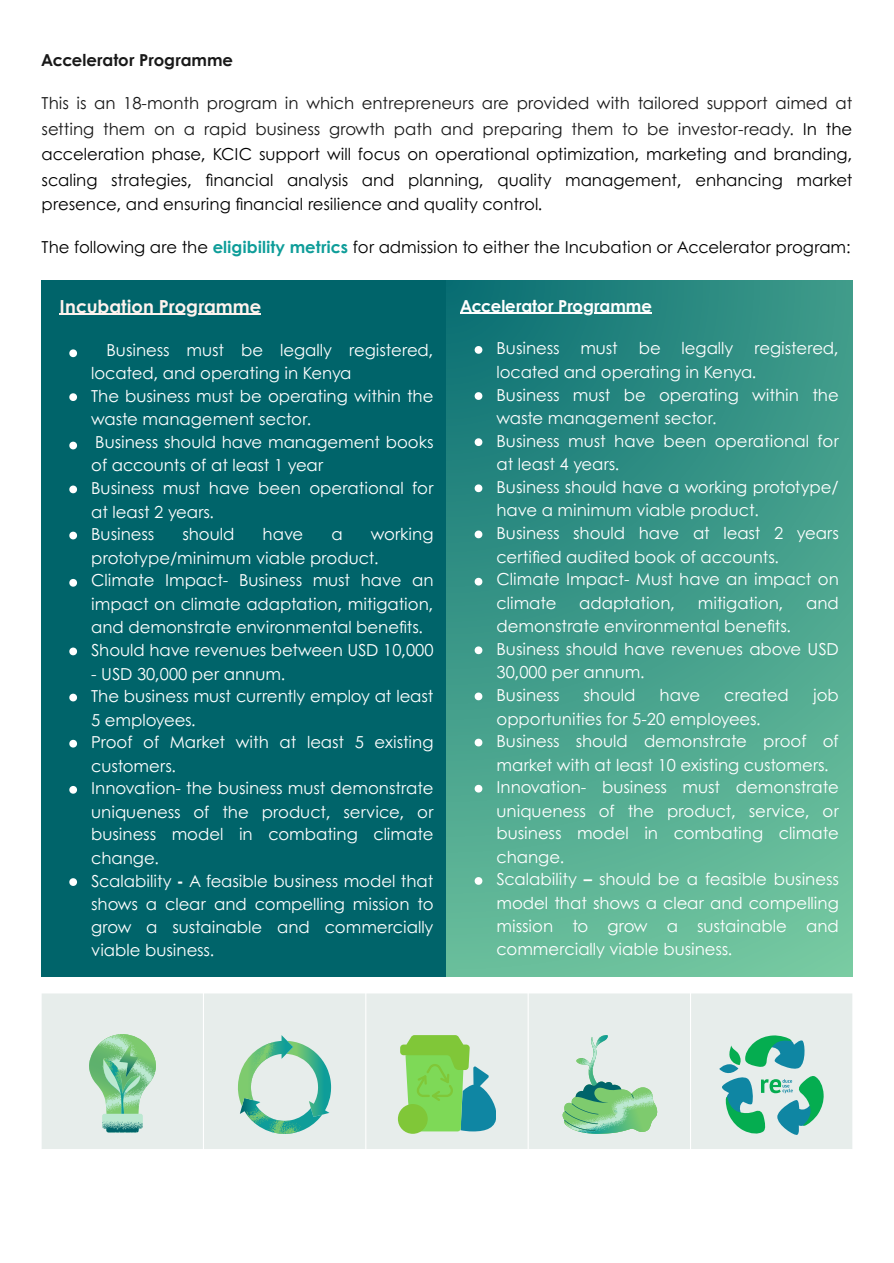
<style>
.page{position:relative;width:894px;height:1263px;background:#fff}
.page>*{position:absolute;margin:0;border:0;box-sizing:border-box;transform-origin:0 0}
.t1{font:700 18px "Century Gothic";color:#fff3ee}
.t2{font:16.5px/23.7px "Century Gothic";color:#fff}
.t3{font:16.5px/25.3px "Century Gothic";color:#000;text-align:justify}
.t4{font:700 16.5px "Century Gothic";color:#191919}
.t5{font:700 16.5px "Century Gothic";color:#fff}
.s1{color:#191919}
.s2{font-weight:700;color:#0e9d99}
.s3{font-weight:700}
</style>
<div class="page">
<div style="left:42px;top:280px;width:405px;height:696px;background:#00646a"></div>
<svg style="left:446px;top:280px;width:406px;height:696px;background:#449f8c"></svg>
<hr style="left:59px;top:314px;width:202px;height:1px;background:#fff3ee">
<svg style="left:69px;top:349px;width:8px;height:8px"></svg>
<svg style="left:69px;top:393px;width:8px;height:8px"></svg>
<svg style="left:69px;top:442px;width:8px;height:7px"></svg>
<svg style="left:69px;top:486px;width:8px;height:7px"></svg>
<svg style="left:69px;top:532px;width:8px;height:7px"></svg>
<svg style="left:69px;top:579px;width:8px;height:8px"></svg>
<svg style="left:69px;top:648px;width:8px;height:7px"></svg>
<svg style="left:69px;top:694px;width:8px;height:7px"></svg>
<svg style="left:69px;top:740px;width:8px;height:7px"></svg>
<svg style="left:69px;top:786px;width:8px;height:8px"></svg>
<svg style="left:69px;top:878px;width:8px;height:8px"></svg>
<hr style="left:460px;top:313px;width:191px;height:1px;background:#fff">
<svg style="left:474px;top:346px;width:8px;height:8px"></svg>
<svg style="left:474px;top:392px;width:8px;height:8px"></svg>
<svg style="left:474px;top:438px;width:8px;height:8px"></svg>
<svg style="left:474px;top:484px;width:8px;height:8px"></svg>
<svg style="left:474px;top:531px;width:8px;height:7px"></svg>
<svg style="left:474px;top:578px;width:8px;height:7px"></svg>
<svg style="left:474px;top:646px;width:8px;height:8px"></svg>
<svg style="left:474px;top:693px;width:8px;height:7px"></svg>
<svg style="left:474px;top:739px;width:8px;height:7px"></svg>
<svg style="left:474px;top:785px;width:8px;height:7px"></svg>
<svg style="left:474px;top:877px;width:8px;height:8px"></svg>
<div style="left:42px;top:993px;width:810px;height:156px;background:#e7edeb"></div>
<svg style="left:89px;top:1034px;width:66px;height:98px;background:#9dd1ac"></svg>
<svg style="left:238px;top:1035px;width:93px;height:99px;background:#a9d6c5"></svg>
<svg style="left:400px;top:1035px;width:95px;height:96px;background:#82cb80"></svg>
<div style="left:398px;top:1104px;width:29px;height:30px;background:#80c738;border-radius:50%"></div>
<svg style="left:562px;top:1035px;width:95px;height:99px;background:#b3d9bd"></svg>
<svg style="left:719px;top:1035px;width:104px;height:101px;background:#88c9ba"></svg>
<p class="t4" style="left:42px;top:48px;width:193px">Accelerator Programme</p>
<p class="t3" style="left:42px;top:90px;width:812px"><span class="s1">This is an 18-month program in which entrepreneurs are provided with tailored support aimed at setting them on a rapid business growth path and preparing them to be investor-ready.</span> In the acceleration phase, KCIC support will focus on operational optimization, marketing and branding, scaling strategies, financial analysis and planning, quality management, enhancing market presence, and ensuring financial resilience and quality control.</p>
<p class="t3" style="left:42px;top:234px;width:810px">The following are the <span class="s2">eligibility metrics</span> for admission to either the Incubation or Accelerator program:</p>
<p class="t1" style="left:59px;top:293px;width:203px">Incubation Programme</p>
<p class="t2" style="left:91px;top:337px;width:343px;text-indent:15px">Business must be legally registered, located, and operating in Kenya</p>
<p class="t2" style="left:91px;top:383px;width:344px">The business must be operating within the waste management sector.</p>
<p class="t2" style="left:91px;top:429px;width:343px">Business should have management books of accounts of at least 1 year</p>
<p class="t2" style="left:91px;top:475px;width:344px">Business must have been operational for at least 2 years.</p>
<p class="t2" style="left:91px;top:521px;width:64px">Business</p>
<p class="t2" style="left:182px;top:521px;width:53px">should</p>
<p class="t2" style="left:262px;top:521px;width:42px">have</p>
<p class="t2" style="left:331px;top:521px;width:13px">a</p>
<p class="t2" style="left:91px;top:521px;width:344px;text-indent:280px">working prototype/minimum viable product.</p>
<p class="t2" style="left:91px;top:568px;width:344px;text-align:justify">Climate Impact- Business must have an impact on climate adaptation, mitigation, and demonstrate environmental benefits.</p>
<p class="t2" style="left:91px;top:637px;width:344px">Should have revenues between USD 10,000</p>
<p class="t2" style="left:91px;top:661px;width:195px">- USD 30,000 per annum.</p>
<p class="t2" style="left:91px;top:683px;width:343px">The business must currently employ at least<br>5 employees.</p>
<p class="t2" style="left:91px;top:730px;width:344px">Proof of Market with at least 5 existing customers.</p>
<p class="t2" style="left:91px;top:776px;width:344px;line-height:23.2px;text-align:justify">Innovation- the business must demonstrate uniqueness of the product, service, or business model in combating climate change.</p>
<p class="t2" style="left:91px;top:868px;width:344px;line-height:23.2px;text-align:justify">Scalability <span class="s3">-</span> A feasible business model that shows a clear and compelling mission to grow a sustainable and commercially viable business.</p>
<p class="t5" style="left:460px;top:293px;width:193px">Accelerator Programme</p>
<p class="t2" style="left:496px;top:336px;width:64px">Business</p>
<p class="t2" style="left:580px;top:336px;width:39px">must</p>
<p class="t2" style="left:638px;top:336px;width:24px">be</p>
<p class="t2" style="left:681px;top:336px;width:53px">legally</p>
<p class="t2" style="left:496px;top:336px;width:343px;text-indent:257px">registered, located and operating in Kenya.</p>
<p class="t2" style="left:496px;top:382px;width:343px">Business must be operating within the waste management sector.</p>
<p class="t2" style="left:496px;top:428px;width:344px">Business must have been operational for at least 4 years.</p>
<p class="t2" style="left:496px;top:474px;width:344px">Business should have a working prototype/ have a minimum viable product.</p>
<p class="t2" style="left:496px;top:520px;width:343px">Business should have at least 2 years certified audited book of accounts.</p>
<p class="t2" style="left:496px;top:566px;width:344px">Climate Impact- Must have an impact on climate</p>
<p class="t2" style="left:579px;top:590px;width:97px">adaptation,</p>
<p class="t2" style="left:697px;top:590px;width:87px">mitigation,</p>
<p class="t2" style="left:805px;top:590px;width:34px">and</p>
<p class="t2" style="left:496px;top:614px;width:296px">demonstrate environmental benefits.</p>
<p class="t2" style="left:496px;top:636px;width:343px">Business should have revenues above USD<br>30,000 per annum.</p>
<p class="t2" style="left:496px;top:682px;width:64px">Business</p>
<p class="t2" style="left:583px;top:682px;width:53px">should</p>
<p class="t2" style="left:659px;top:682px;width:42px">have</p>
<p class="t2" style="left:724px;top:682px;width:66px">created</p>
<p class="t2" style="left:812px;top:682px;width:28px">job</p>
<p class="t2" style="left:496px;top:706px;width:265px">opportunities for 5-20 employees.</p>
<p class="t2" style="left:496px;top:728px;width:343px">Business should demonstrate proof of market with at least 10 existing customers.</p>
<p class="t2" style="left:496px;top:775px;width:344px;line-height:23.2px;text-align:justify">Innovation- business must demonstrate uniqueness of the product, service, or business model in combating climate change.</p>
<p class="t2" style="left:496px;top:867px;width:344px;line-height:23.2px;text-align:justify">Scalability <span class="s3">–</span> should be a feasible business model that shows a clear and compelling mission to grow a sustainable and commercially viable business.</p>
</div>
